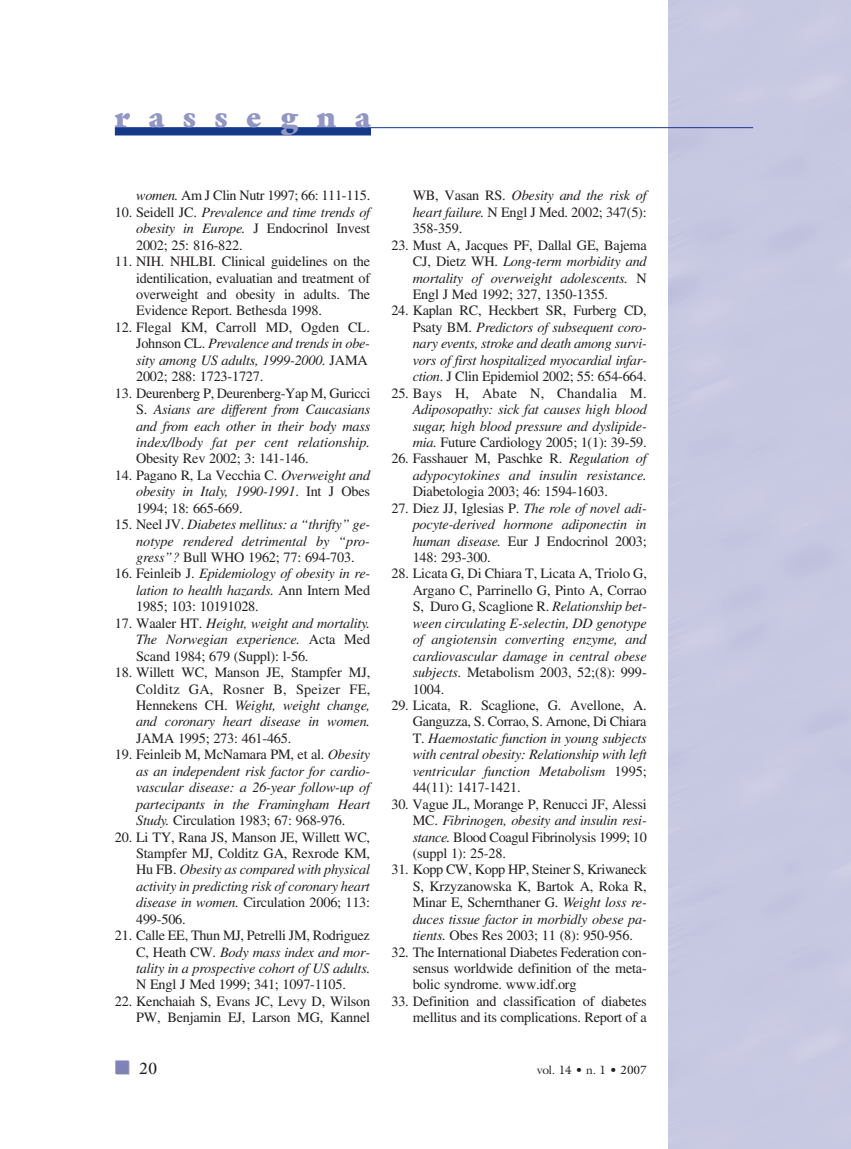
<style>
.page{position:relative;width:851px;height:1149px;background:#fff}
.page>*{position:absolute;margin:0;border:0;box-sizing:border-box;transform-origin:0 0}
.t1{font:900 30px "Galliard Std";letter-spacing:.625em;color:#9296c4}
.t2{font:16.5px "Galliard Std";color:#231f20}
.t3{font:italic 14.25px/16.4px "Times LT Std";letter-spacing:-.015em;color:#231f20;text-align:justify}
.t4{font:14.25px/16.4px "Times LT Std";letter-spacing:-.015em;color:#231f20;text-align:justify}
.t5{font:14.25px "Times LT Std";letter-spacing:.02em;color:#231f20}
.t6{font:12px "Galliard Std";letter-spacing:-.015em;color:#231f20}
.s1{font-style:italic}
.s2{font-style:normal}
.s3{color:#ccc}
</style>
<div class="page">
<hr style="left:115px;top:127px;width:638px;height:1px;background:#153889">
<div style="left:115px;top:128px;width:256px;height:7px;background:#153889"></div>
<h1 class="t1" style="left:115px;top:105px;width:257px">rassegna</h1>
<p class="t4" style="left:136px;top:189px;width:235px"><span class="s1">women.</span> Am J Clin Nutr 1997; 66: 111-115.</p>
<p class="t4" style="left:136px;top:205px;width:235px;text-indent:-21px">10. Seidell JC. <span class="s1">Prevalence and time trends of obesity in Europe.</span> J Endocrinol Invest 2002; 25: 816-822.</p>
<p class="t4" style="left:136px;top:254px;width:235px;text-indent:-21px">11. NIH. NHLBI. Clinical guidelines on the identilication, evaluatian and treatment of overweight and obesity in adults. The Evidence Report. Bethesda 1998.</p>
<p class="t4" style="left:136px;top:320px;width:235px;text-align:left;text-indent:-21px">12. Flegal KM, Carroll MD, Ogden CL.<br>Johnson CL. <span class="s1">Prevalence and trends in obe&shy;sity among US adults, 1999-2000.</span> JAMA 2002; 288: 1723-1727.</p>
<p class="t3" style="left:136px;top:386px;width:235px;text-indent:-21px"><span class="s2">13. Deurenberg P, Deurenberg-Yap M, Guricci S.</span> Asians are different from Caucasians and from each other in their body mass index/lbody fat per cent relationship.</p>
<p class="t4" style="left:136px;top:452px;width:174px">Obesity Rev 2002; 3: 141-146.</p>
<p class="t4" style="left:136px;top:468px;width:235px;text-indent:-21px">14. Pagano R, La Vecchia C. <span class="s1">Overweight and obesity in Italy, 1990-1991</span>. Int J Obes 1994; 18: 665-669.</p>
<p class="t3" style="left:136px;top:517px;width:235px;text-indent:-21px"><span class="s2">15. Neel JV.</span> Diabetes mellitus: a “thrifty” ge&shy;notype rendered detrimental by “pro&shy;gress”? <span class="s2">Bull WHO 1962; 77: 694-703.</span></p>
<p class="t3" style="left:136px;top:566px;width:235px;text-indent:-21px"><span class="s2">16. Feinleib J.</span> Epidemiology of obesity in re&shy;lation to health hazards. <span class="s2">Ann Intern Med 1985; 103: 10191028.</span></p>
<p class="t3" style="left:136px;top:616px;width:235px;text-indent:-21px"><span class="s2">17. Waaler HT.</span> Height, weight and mortality.<br>The Norwegian experience. <span class="s2">Acta Med Scand 1984; 679 (Suppl): l-56.</span></p>
<p class="t4" style="left:136px;top:665px;width:235px;text-indent:-21px">18. Willett WC, Manson JE, Stampfer MJ, Colditz GA, Rosner B, Speizer FE, Hennekens CH. <span class="s1">Weight, weight change, and coronary heart disease in women.</span></p>
<p class="t4" style="left:136px;top:731px;width:157px">JAMA 1995; 273: 461-465.</p>
<p class="t3" style="left:136px;top:747px;width:235px;text-indent:-21px"><span class="s2">19. Feinleib M, McNamara PM, et al.</span> Obesity as an independent risk factor for cardio&shy;vascular disease: a 26-year follow-up of partecipants in the Framingham Heart Study. <span class="s2">Circulation 1983; 67: 968-976.</span></p>
<p class="t4" style="left:136px;top:829px;width:235px;text-indent:-21px">20. Li TY, Rana JS, Manson JE, Willett WC, Stampfer MJ, Colditz GA, Rexrode KM, Hu FB. <span class="s1">Obesity as compared with physical activity in predicting risk of coronary heart disease in women.</span> Circulation 2006; 113:<br>499-506.</p>
<p class="t3" style="left:136px;top:928px;width:235px;text-indent:-21px"><span class="s2">21. Calle EE, Thun MJ, Petrelli JM, Rodriguez C, Heath CW.</span> Body mass index and mor&shy;tality in a prospective cohort of US adults.</p>
<p class="t4" style="left:136px;top:977px;width:211px">N Engl J Med 1999; 341; 1097-1105.</p>
<p class="t4" style="left:115px;top:994px;width:257px;text-align:right">22. Kenchaiah S, Evans JC, Levy D, Wilson<br>PW, Benjamin EJ, Larson MG, Kannel</p>
<p class="t4" style="left:412px;top:189px;width:235px">WB, Vasan RS. <span class="s1">Obesity and the risk of heart failure.</span> N Engl J Med. 2002; 347(5):<br>358-359.</p>
<p class="t4" style="left:412px;top:238px;width:235px;text-indent:-21px">23. Must A, Jacques PF, Dallal GE, Bajema CJ, Dietz WH. <span class="s1">Long-term morbidity and mortality of overweight adolescents.</span> N Engl J Med 1992; 327, 1350-1355.</p>
<p class="t3" style="left:412px;top:304px;width:235px;text-indent:-21px"><span class="s2">24. Kaplan RC, Heckbert SR, Furberg CD, Psaty BM.</span> Predictors of subsequent coro&shy;nary events, stroke and death among survi&shy;vors of first hospitalized myocardial infar&shy;ction<span class="s2">. J Clin Epidemiol 2002; 55: 654-664.</span></p>
<p class="t5" style="left:391px;top:388px;width:257px">25. Bays H, Abate N, Chandalia M.</p>
<p class="t3" style="left:412px;top:402px;width:235px">Adiposopathy: sick fat causes high blood sugar, high blood pressure and dyslipide&shy;mia. <span class="s2">Future Cardiology 2005; 1(1): 39-59.</span></p>
<p class="t3" style="left:391px;top:451px;width:257px;text-align:right"><span class="s2">26. Fasshauer M, Paschke R.</span> Regulation of adypocytokines and insulin resistance.</p>
<p class="t4" style="left:412px;top:484px;width:197px">Diabetologia 2003; 46: 1594-1603.</p>
<p class="t3" style="left:412px;top:501px;width:235px;text-indent:-21px"><span class="s2">27. Diez JJ, Iglesias P.</span> The role of novel adi&shy;pocyte-derived hormone adiponectin in human disease. <span class="s2">Eur J Endocrinol 2003; 148: 293-300.</span></p>
<p class="t3" style="left:412px;top:566px;width:236px;text-indent:-21px"><span class="s2">28. Licata G, Di Chiara T, Licata A, Triolo G, Argano C, Parrinello G, Pinto A, Corrao S, Duro G, Scaglione R.</span> Relationship bet&shy;ween circulating E-selectin, DD genotype of angiotensin converting enzyme, and cardiovascular damage in central obese subjects. <span class="s2">Metabolism 2003, 52;(8): 999- 1004.</span></p>
<p class="t3" style="left:412px;top:698px;width:235px;text-indent:-21px"><span class="s2">29. Licata, R. Scaglione, G. Avellone, A.<br>Ganguzza, S. Corrao, S. Arnone, Di Chiara T.</span> Haemostatic function in young subjects with central obesity: Relationship with left ventricular function Metabolism <span class="s2">1995; 44(11): 1417-1421.</span></p>
<p class="t4" style="left:412px;top:796px;width:235px;text-indent:-21px">30. Vague JL, Morange P, Renucci JF, Alessi MC. <span class="s1">Fibrinogen, obesity and insulin resi&shy;stance.</span> Blood Coagul Fibrinolysis 1999; 10 (suppl 1): 25-28.</p>
<p class="t4" style="left:412px;top:862px;width:236px;text-indent:-21px">31. Kopp CW, Kopp HP, Steiner S, Kriwaneck S, Krzyzanowska K, Bartok A, Roka R, Minar E, Schernthaner G. <span class="s1">Weight loss re&shy;duces tissue factor in morbidly obese pa&shy;tients.</span> Obes Res 2003; 11 (8): 950-956.</p>
<p class="t4" style="left:412px;top:944px;width:235px;text-indent:-21px">32. The International Diabetes Federation con&shy;sensus worldwide definition of the meta&shy;bolic syndrome. www.idf.org</p>
<p class="t4" style="left:391px;top:994px;width:257px;text-align:right">33. Definition and classification of diabetes mellitus and its complications. Report of a</p>
<p class="t2" style="left:116px;top:1058px;width:43px"><span class="s3">■</span> 20</p>
<p class="t6" style="left:537px;top:1062px;width:111px">vol. 14 • n. 1 • 2007</p>
</div>
